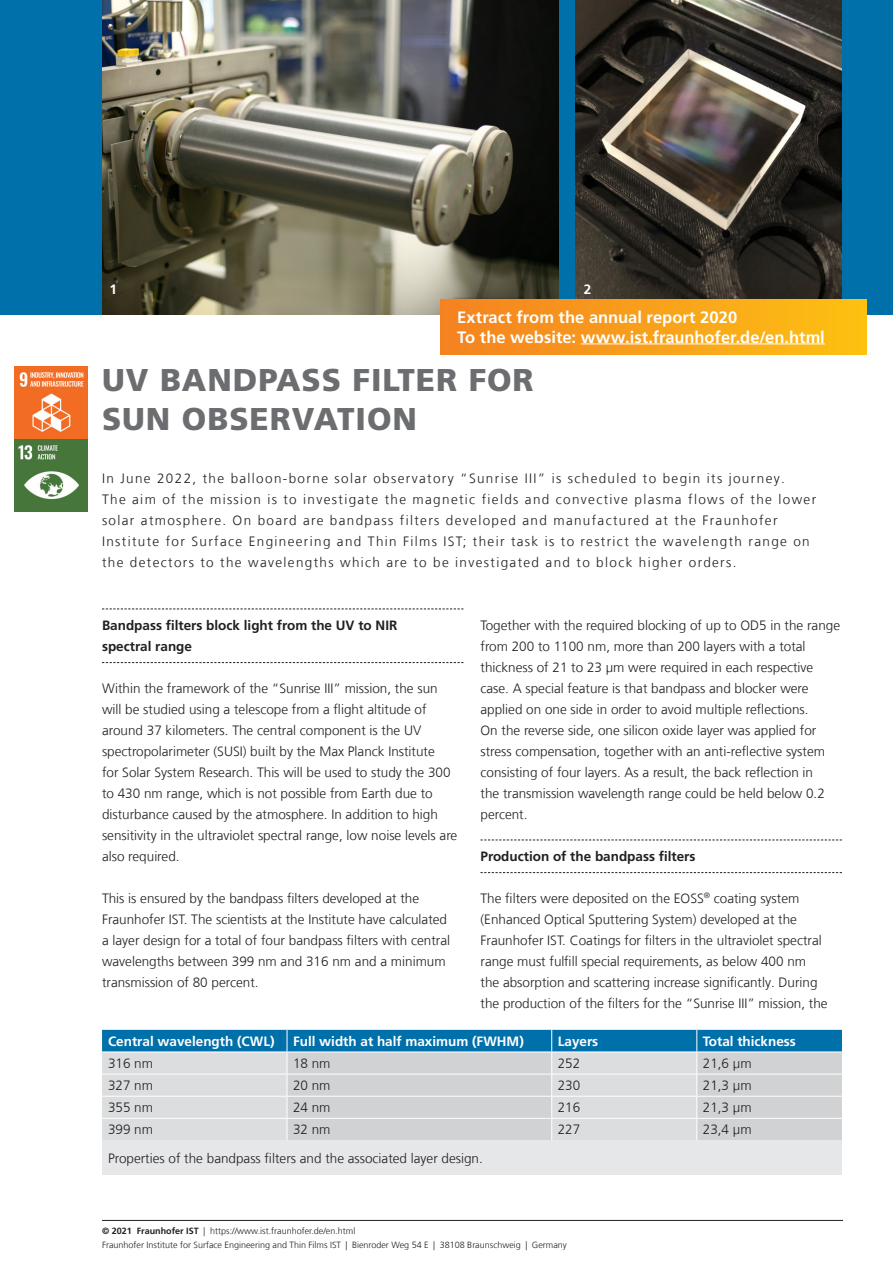
<style>
.page{position:relative;width:893px;height:1263px;background:#fff}
.page>*{position:absolute;margin:0;border:0;box-sizing:border-box;transform-origin:0 0}
.Überschrift-HEADER_2{font:900 31.5px "Frutiger LT Com";letter-spacing:.03em;color:#6c6d70}
.Ueberschrift_28_33_6{font:700 16.5px "Frutiger LT Com";color:#fff}
.Fließtext_9_14__0__l{font:300 13.5px/21px "Frutiger LT Com";color:#231f20}
.Einleitung_9_14__100{font:300 13.5px/21px "Frutiger LT Com";letter-spacing:.1em;color:#231f20}
.Überschrift_9_14__0{font:700 13.5px/21px "Frutiger LT Com";color:#231f20}
.Überschrift_9_14__0-2{font:700 13.5px "Frutiger LT Com";color:#fff}
.Bildnr__im_Bild_9_14{font:700 13.5px "Frutiger LT Com";color:#fff}
.Branding_Fusszeile_m{font:300 9px/13.5px "Frutiger LT Com";color:#231f20}
.s1{font-weight:700}
.s2{font-family:"Minion Pro";font-weight:400}
</style>
<div class="page">
<div style="left:0;top:0;width:893px;height:315px;background:#0070aa"></div>
<img style="left:102px;top:0;width:456px;height:315px">
<img style="left:575px;top:0;width:267px;height:299px">
<svg style="left:102px;top:608px;width:361px;height:1px"></svg>
<svg style="left:102px;top:662px;width:361px;height:1px"></svg>
<svg style="left:480px;top:839px;width:362px;height:1px"></svg>
<svg style="left:480px;top:872px;width:362px;height:1px"></svg>
<img style="left:15px;top:367px;width:72px;height:145px">
<div style="left:102px;top:1140px;width:740px;height:34px;background:#e6e7e9"></div>
<svg style="left:102px;top:1030px;width:740px;height:110px;background:#adc4d1"></svg>
<div style="left:440px;top:299px;width:427px;height:56px;background:linear-gradient(to right,#f48122,#fdc113)"></div>
<hr style="left:581px;top:343px;width:244px;height:1px;background:#fff">
<hr style="left:102px;top:1220px;width:741px;height:1px;background:#231f20">
<p class="Bildnr__im_Bild_9_14" style="left:110px;top:281px;width:9px">1</p>
<p class="Bildnr__im_Bild_9_14" style="left:584px;top:281px;width:9px">2</p>
<p class="Ueberschrift_28_33_6" style="left:457px;top:307px;width:282px">Extract from the annual report 2020</p>
<p class="Ueberschrift_28_33_6" style="left:457px;top:327px;width:369px">To the website: www.ist.fraunhofer.de/en.html</p>
<p class="Überschrift-HEADER_2" style="left:102px;top:361px;width:433px">UV BANDPASS FILTER FOR</p>
<p class="Überschrift-HEADER_2" style="left:102px;top:400px;width:316px">SUN OBSERVATION</p>
<p class="Einleitung_9_14__100" style="left:102px;top:468px;width:716px">In June 2022, the balloon-borne solar observatory “Sunrise III” is scheduled to begin its journey.<br>The aim of the mission is to investigate the magnetic fields and convective plasma flows of the lower solar atmosphere. On board are bandpass filters developed and manufactured at the Fraunhofer Institute for Surface Engineering and Thin Films IST; their task is to restrict the wavelength range on the detectors to the wavelengths which are to be investigated and to block higher orders.</p>
<p class="Überschrift_9_14__0" style="left:102px;top:615px;width:297px">Bandpass filters block light from the UV to NIR spectral range</p>
<p class="Fließtext_9_14__0__l" style="left:102px;top:678px;width:357px">Within the framework of the “Sunrise III” mission, the sun will be studied using a telescope from a flight altitude of around 37 kilometers. The central component is the UV spectropolarimeter (SUSI) built by the Max Planck Institute<br>for Solar System Research. This will be used to study the 300 to 430 nm range, which is not possible from Earth due to disturbance caused by the atmosphere. In addition to high sensitivity in the ultraviolet spectral range, low noise levels are also required.</p>
<p class="Fließtext_9_14__0__l" style="left:102px;top:888px;width:350px">This is ensured by the bandpass filters developed at the Fraunhofer IST. The scientists at the Institute have calculated a layer design for a total of four bandpass filters with central wavelengths between 399 nm and 316 nm and a minimum transmission of 80 percent.</p>
<p class="Fließtext_9_14__0__l" style="left:480px;top:615px;width:361px">Together with the required blocking of up to OD5 in the range from 200 to 1100 nm, more than 200 layers with a total thickness of 21 to 23 µm were required in each respective case. A special feature is that bandpass and blocker were applied on one side in order to avoid multiple reflections.<br>On the reverse side, one silicon oxide layer was applied for stress compensation, together with an anti-reflective system consisting of four layers. As a result, the back reflection in<br>the transmission wavelength range could be held below 0.2 percent.</p>
<p class="Überschrift_9_14__0" style="left:480px;top:846px;width:217px">Production of the bandpass filters</p>
<p class="Fließtext_9_14__0__l" style="left:480px;top:888px;width:349px">The filters were deposited on the EOSS<sup>®</sup> coating system (Enhanced Optical Sputtering System) developed at the Fraunhofer IST. Coatings for filters in the ultraviolet spectral range must fulfill special requirements, as below 400 nm the absorption and scattering increase significantly. During the production of the filters for the “Sunrise III” mission, the</p>
<p class="Überschrift_9_14__0-2" style="left:108px;top:1033px;width:168px">Central wavelength (CWL)</p>
<p class="Überschrift_9_14__0-2" style="left:293px;top:1033px;width:232px">Full width at half maximum (FWHM)</p>
<p class="Überschrift_9_14__0-2" style="left:558px;top:1033px;width:42px">Layers</p>
<p class="Überschrift_9_14__0-2" style="left:703px;top:1033px;width:95px">Total thickness</p>
<p class="Fließtext_9_14__0__l" style="left:108px;top:1053px;width:47px">316 nm</p>
<p class="Fließtext_9_14__0__l" style="left:293px;top:1053px;width:39px">18 nm</p>
<p class="Fließtext_9_14__0__l" style="left:558px;top:1053px;width:24px">252</p>
<p class="Fließtext_9_14__0__l" style="left:703px;top:1053px;width:50px">21,6 µm</p>
<p class="Fließtext_9_14__0__l" style="left:108px;top:1075px;width:47px">327 nm</p>
<p class="Fließtext_9_14__0__l" style="left:293px;top:1075px;width:39px">20 nm</p>
<p class="Fließtext_9_14__0__l" style="left:558px;top:1075px;width:24px">230</p>
<p class="Fließtext_9_14__0__l" style="left:703px;top:1075px;width:50px">21,3 µm</p>
<p class="Fließtext_9_14__0__l" style="left:108px;top:1097px;width:47px">355 nm</p>
<p class="Fließtext_9_14__0__l" style="left:293px;top:1097px;width:39px">24 nm</p>
<p class="Fließtext_9_14__0__l" style="left:558px;top:1097px;width:24px">216</p>
<p class="Fließtext_9_14__0__l" style="left:703px;top:1097px;width:50px">21,3 µm</p>
<p class="Fließtext_9_14__0__l" style="left:108px;top:1119px;width:47px">399 nm</p>
<p class="Fließtext_9_14__0__l" style="left:293px;top:1119px;width:39px">32 nm</p>
<p class="Fließtext_9_14__0__l" style="left:558px;top:1119px;width:24px">227</p>
<p class="Fließtext_9_14__0__l" style="left:703px;top:1119px;width:50px">23,4 µm</p>
<p class="Fließtext_9_14__0__l" style="left:108px;top:1147px;width:376px">Properties of the bandpass filters and the associated layer design.</p>
<p class="Branding_Fusszeile_m" style="left:102px;top:1224px;width:466px"><span class="s1">© 2021 Fraunhofer IST</span> <span class="s2">|</span> https://www.ist.fraunhofer.de/en.html<br>Fraunhofer Institute for Surface Engineering and Thin Films IST | Bienroder Weg 54 E | 38108 Braunschweig | Germany</p>
</div>
